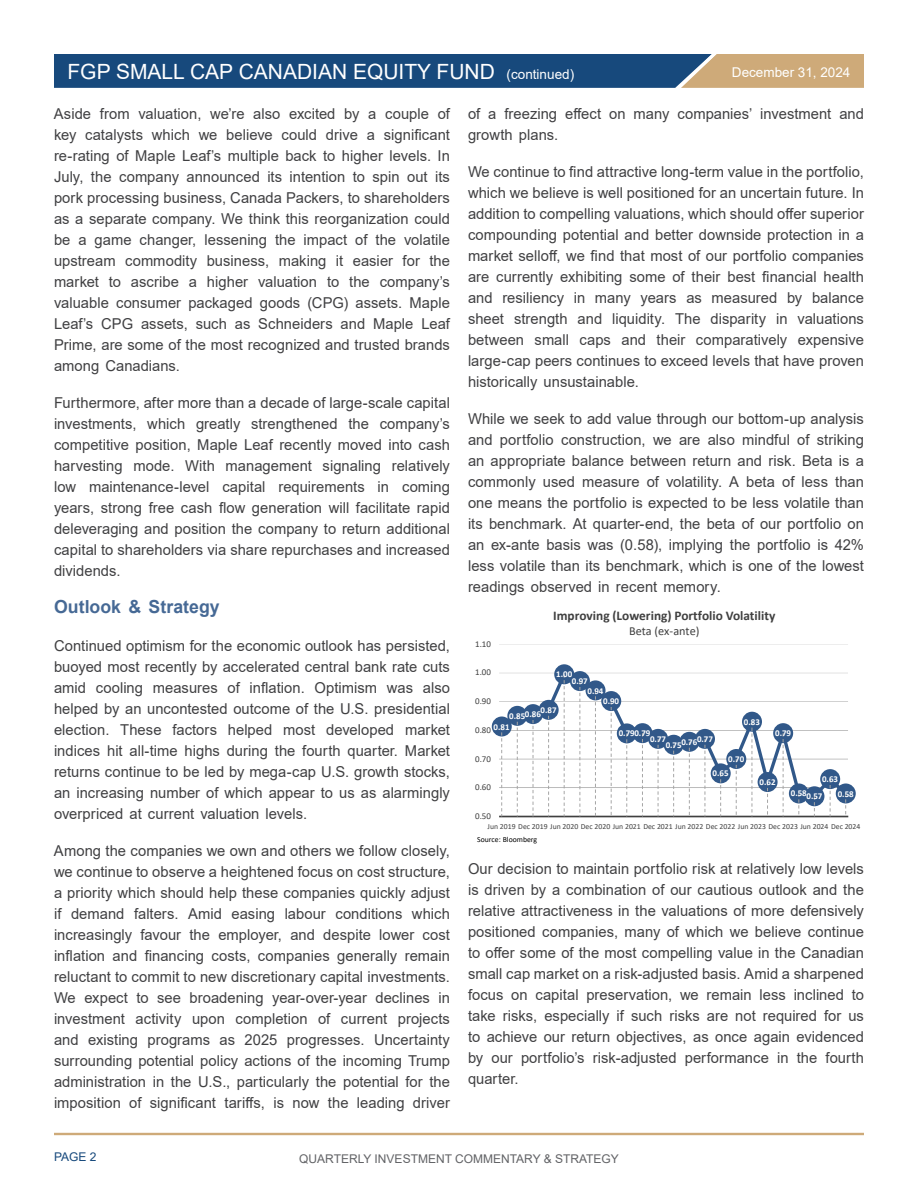
<style>
.page{position:relative;width:918px;height:1188px;background:#fff}
.page>*{position:absolute;margin:0;border:0;box-sizing:border-box;transform-origin:0 0}
.t1{font:21px "Arial";color:#fff}
.t2{font:700 18px "Arial";color:#466995}
.t3{font:15px/21px "Arial";color:#404042;text-align:justify}
.t4{font:13.5px "Arial";color:#fff}
.t5{font:700 13.35px "Calibri";letter-spacing:.005em;color:#404040}
.t6{font:12.3px "Calibri";color:#404040}
.t7{font:12px "Arial";color:#626366}
.t8{font:12px "Arial";color:#17497c}
.t9{font:700 8.85px/6.9px "Calibri";color:#fff}
.t10{font:8.85px "Calibri";letter-spacing:-.015em;color:#404040}
.t11{font:7.65px "Calibri";letter-spacing:.005em;color:#404040}
.t12{font:7.65px "Calibri";color:#000}
.s1{font-size:13.5px}
</style>
<div class="page">
<div style="left:54px;top:1133px;width:810px;height:2px;border:2px solid #ceaa79"></div>
<svg style="left:54px;top:54px;width:810px;height:34px;background:#3e5e7c"></svg>
<hr style="left:499px;top:816px;width:349px;height:1px;background:#404040">
<svg style="left:499px;top:670px;width:349px;height:130px"></svg>
<div style="left:492px;top:717px;width:20px;height:19px;background:#315889;border-radius:50%"></div>
<div style="left:507px;top:706px;width:20px;height:20px;background:#315889;border-radius:50%"></div>
<div style="left:523px;top:704px;width:20px;height:20px;background:#315889;border-radius:50%"></div>
<div style="left:539px;top:700px;width:20px;height:20px;background:#315889;border-radius:50%"></div>
<div style="left:554px;top:664px;width:20px;height:20px;background:#315889;border-radius:50%"></div>
<div style="left:570px;top:671px;width:20px;height:20px;background:#315889;border-radius:50%"></div>
<div style="left:586px;top:680px;width:20px;height:20px;background:#315889;border-radius:50%"></div>
<div style="left:601px;top:691px;width:20px;height:20px;background:#315889;border-radius:50%"></div>
<div style="left:617px;top:723px;width:20px;height:20px;background:#315889;border-radius:50%"></div>
<div style="left:633px;top:723px;width:20px;height:20px;background:#315889;border-radius:50%"></div>
<div style="left:648px;top:729px;width:20px;height:20px;background:#315889;border-radius:50%"></div>
<div style="left:664px;top:735px;width:20px;height:20px;background:#315889;border-radius:50%"></div>
<div style="left:679px;top:732px;width:20px;height:20px;background:#315889;border-radius:50%"></div>
<div style="left:695px;top:729px;width:20px;height:20px;background:#315889;border-radius:50%"></div>
<div style="left:711px;top:763px;width:20px;height:20px;background:#315889;border-radius:50%"></div>
<div style="left:726px;top:749px;width:20px;height:20px;background:#315889;border-radius:50%"></div>
<div style="left:742px;top:712px;width:20px;height:20px;background:#315889;border-radius:50%"></div>
<div style="left:758px;top:772px;width:20px;height:20px;background:#315889;border-radius:50%"></div>
<div style="left:773px;top:723px;width:20px;height:20px;background:#315889;border-radius:50%"></div>
<div style="left:789px;top:783px;width:20px;height:20px;background:#315889;border-radius:50%"></div>
<div style="left:804px;top:786px;width:20px;height:20px;background:#315889;border-radius:50%"></div>
<div style="left:820px;top:769px;width:20px;height:20px;background:#315889;border-radius:50%"></div>
<div style="left:836px;top:783px;width:20px;height:20px;background:#315889;border-radius:50%"></div>
<svg style="left:501px;top:727px;width:1px;height:89px"></svg>
<svg style="left:517px;top:716px;width:1px;height:100px"></svg>
<svg style="left:533px;top:714px;width:1px;height:102px"></svg>
<svg style="left:548px;top:710px;width:1px;height:106px"></svg>
<svg style="left:564px;top:674px;width:1px;height:142px"></svg>
<svg style="left:579px;top:681px;width:1px;height:135px"></svg>
<svg style="left:595px;top:690px;width:1px;height:126px"></svg>
<svg style="left:611px;top:701px;width:1px;height:115px"></svg>
<svg style="left:626px;top:733px;width:1px;height:83px"></svg>
<svg style="left:642px;top:733px;width:1px;height:83px"></svg>
<svg style="left:658px;top:739px;width:1px;height:77px"></svg>
<svg style="left:673px;top:745px;width:1px;height:71px"></svg>
<svg style="left:689px;top:742px;width:1px;height:74px"></svg>
<svg style="left:705px;top:739px;width:1px;height:77px"></svg>
<svg style="left:720px;top:773px;width:1px;height:43px"></svg>
<svg style="left:736px;top:759px;width:1px;height:57px"></svg>
<svg style="left:752px;top:722px;width:1px;height:94px"></svg>
<svg style="left:767px;top:782px;width:1px;height:34px"></svg>
<svg style="left:783px;top:733px;width:1px;height:83px"></svg>
<svg style="left:798px;top:794px;width:1px;height:22px"></svg>
<svg style="left:814px;top:796px;width:1px;height:20px"></svg>
<svg style="left:830px;top:779px;width:1px;height:37px"></svg>
<svg style="left:845px;top:794px;width:1px;height:22px"></svg>
<h1 class="t1" style="left:68px;top:64px;width:508px">FGP SMALL CAP CANADIAN EQUITY FUND <span class="s1">(continued)</span></h1>
<p class="t4" style="left:732px;top:67px;width:120px">December 31, 2024</p>
<p class="t3" style="left:54px;top:105px;width:398px">Aside from valuation, we’re also excited by a couple of key catalysts which we believe could drive a significant re-rating of Maple Leaf’s multiple back to higher levels. In July, the company announced its intention to spin out its pork processing business, Canada Packers, to shareholders as a separate company. We think this reorganization could be a game changer, lessening the impact of the volatile upstream commodity business, making it easier for the market to ascribe a higher valuation to the company’s valuable consumer packaged goods (CPG) assets. Maple Leaf’s CPG assets, such as Schneiders and Maple Leaf Prime, are some of the most recognized and trusted brands among Canadians.</p>
<p class="t3" style="left:54px;top:394px;width:398px">Furthermore, after more than a decade of large-scale capital investments, which greatly strengthened the company’s competitive position, Maple Leaf recently moved into cash harvesting mode. With management signaling relatively low maintenance-level capital requirements in coming years, strong free cash flow generation will facilitate rapid deleveraging and position the company to return additional capital to shareholders via share repurchases and increased dividends.</p>
<p class="t2" style="left:54px;top:600px;width:167px">Outlook &amp; Strategy</p>
<p class="t3" style="left:54px;top:636px;width:398px">Continued optimism for the economic outlook has persisted, buoyed most recently by accelerated central bank rate cuts amid cooling measures of inflation. Optimism was also helped by an uncontested outcome of the U.S. presidential election. These factors helped most developed market indices hit all-time highs during the fourth quarter. Market returns continue to be led by mega-cap U.S. growth stocks, an increasing number of which appear to us as alarmingly overpriced at current valuation levels.</p>
<p class="t3" style="left:54px;top:841px;width:398px">Among the companies we own and others we follow closely, we continue to observe a heightened focus on cost structure, a priority which should help these companies quickly adjust if demand falters. Amid easing labour conditions which increasingly favour the employer, and despite lower cost inflation and financing costs, companies generally remain reluctant to commit to new discretionary capital investments.<br>We expect to see broadening year-over-year declines in investment activity upon completion of current projects and existing programs as 2025 progresses. Uncertainty surrounding potential policy actions of the incoming Trump administration in the U.S., particularly the potential for the imposition of significant tariffs, is now the leading driver</p>
<p class="t3" style="left:468px;top:103px;width:398px">of a freezing effect on many companies’ investment and growth plans.</p>
<p class="t3" style="left:468px;top:161px;width:398px">We continue to find attractive long-term value in the portfolio, which we believe is well positioned for an uncertain future. In addition to compelling valuations, which should offer superior compounding potential and better downside protection in a market selloff, we find that most of our portfolio companies are currently exhibiting some of their best financial health and resiliency in many years as measured by balance sheet strength and liquidity. The disparity in valuations between small caps and their comparatively expensive large-cap peers continues to exceed levels that have proven historically unsustainable.</p>
<p class="t3" style="left:468px;top:410px;width:398px">While we seek to add value through our bottom-up analysis and portfolio construction, we are also mindful of striking an appropriate balance between return and risk. Beta is a commonly used measure of volatility. A beta of less than one means the portfolio is expected to be less volatile than its benchmark. At quarter-end, the beta of our portfolio on an ex-ante basis was (0.58), implying the portfolio is 42% less volatile than its benchmark, which is one of the lowest readings observed in recent memory.</p>
<p class="t10" style="left:475px;top:640px;width:17px">1.10</p>
<p class="t10" style="left:475px;top:669px;width:17px">1.00</p>
<p class="t10" style="left:475px;top:698px;width:17px">0.90</p>
<p class="t5" style="left:553px;top:610px;width:224px">Improving (Lowering) Portfolio Volatility</p>
<p class="t6" style="left:629px;top:626px;width:72px">Beta (ex-ante)</p>
<p class="t9" style="left:572px;top:671px;width:17px;text-indent:-16px">1.00<br>0.97</p>
<p class="t9" style="left:603px;top:686px;width:17px;line-height:10.6px;text-indent:-16px">0.94<br>0.90</p>
<p class="t9" style="left:541px;top:707px;width:17px">0.87</p>
<p class="t9" style="left:509px;top:712px;width:33px">0.850.86</p>
<p class="t9" style="left:494px;top:724px;width:17px">0.81</p>
<p class="t10" style="left:475px;top:727px;width:17px">0.80</p>
<p class="t10" style="left:475px;top:755px;width:17px">0.70</p>
<p class="t10" style="left:475px;top:784px;width:17px">0.60</p>
<p class="t10" style="left:475px;top:813px;width:17px">0.50</p>
<p class="t9" style="left:619px;top:730px;width:33px">0.790.79</p>
<p class="t9" style="left:650px;top:736px;width:17px">0.77</p>
<p class="t9" style="left:666px;top:739px;width:49px">0.750.760.77</p>
<p class="t9" style="left:744px;top:719px;width:17px">0.83</p>
<p class="t9" style="left:728px;top:756px;width:17px">0.70</p>
<p class="t9" style="left:775px;top:730px;width:17px">0.79</p>
<p class="t9" style="left:713px;top:771px;width:17px">0.65</p>
<p class="t9" style="left:760px;top:779px;width:17px">0.62</p>
<p class="t9" style="left:838px;top:773px;width:17px;line-height:14.4px;text-indent:-16px">0.63<br>0.58</p>
<p class="t9" style="left:791px;top:792px;width:33px">0.580.57</p>
<p class="t11" style="left:488px;top:823px;width:374px">Jun 2019 Dec 2019 Jun 2020 Dec 2020 Jun 2021 Dec 2021 Jun 2022 Dec 2022 Jun 2023 Dec 2023 Jun 2024 Dec 2024</p>
<p class="t12" style="left:477px;top:836px;width:61px">Source: Bloomberg</p>
<p class="t3" style="left:468px;top:859px;width:398px">Our decision to maintain portfolio risk at relatively low levels is driven by a combination of our cautious outlook and the relative attractiveness in the valuations of more defensively positioned companies, many of which we believe continue to offer some of the most compelling value in the Canadian small cap market on a risk-adjusted basis. Amid a sharpened focus on capital preservation, we remain less inclined to take risks, especially if such risks are not required for us to achieve our return objectives, as once again evidenced by our portfolio’s risk-adjusted performance in the fourth quarter.</p>
<p class="t8" style="left:54px;top:1153px;width:44px">PAGE 2</p>
<p class="t7" style="left:299px;top:1154px;width:321px">QUARTERLY INVESTMENT COMMENTARY &amp; STRATEGY</p>
</div>
